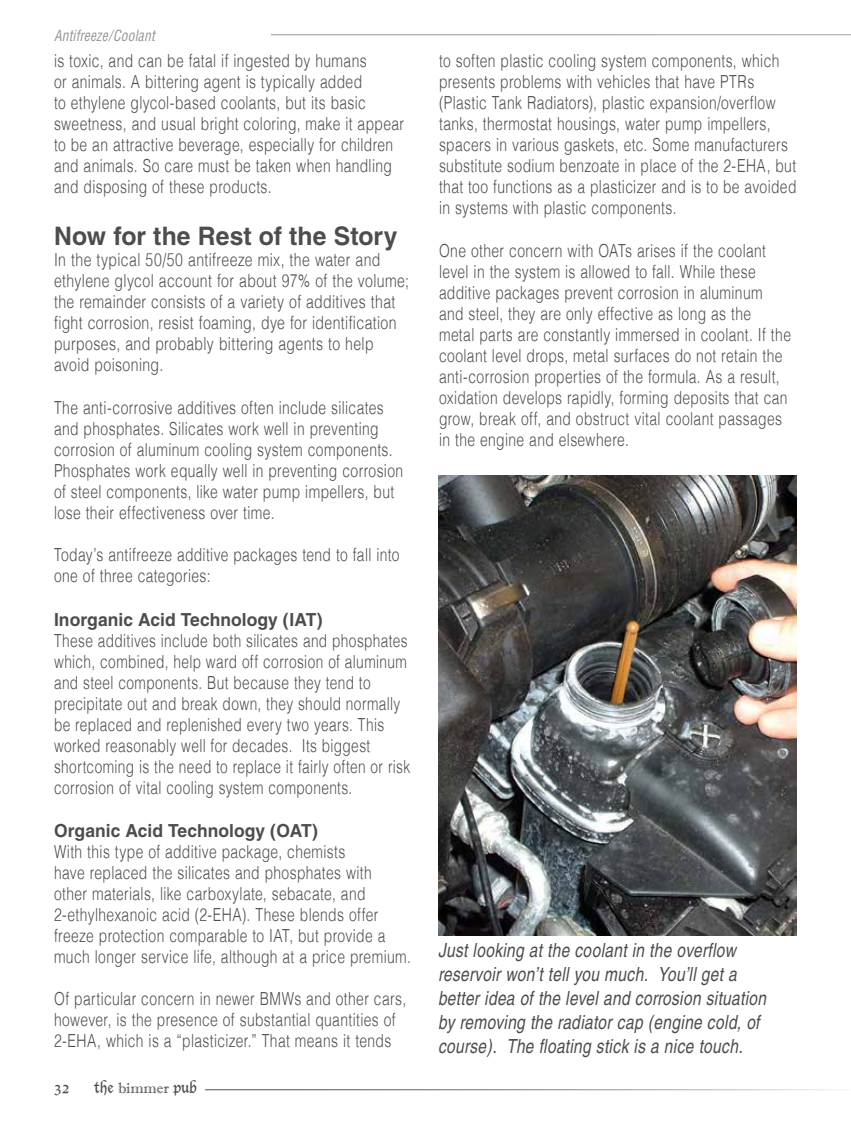
<style>
.page{position:relative;width:851px;height:1134px;background:#fff}
.page>*{position:absolute;margin:0;border:0;box-sizing:border-box;transform-origin:0 0}
.t1{font:700 25.5px "Helvetica";letter-spacing:.005em;color:#4d4d4f}
.t2{font:italic condensed 19.5px/24px "Helvetica";letter-spacing:.02em;color:#4d4d4f}
.t3{font:300 18px/21px "Helvetica";letter-spacing:.025em;color:#4d4d4f;scale:.77 1}
.t4{font:300 18px/21px "Helvetica";letter-spacing:.025em;color:#4d4d4f;scale:.76 1}
.t5{font:300 18px/21px "Helvetica";letter-spacing:.025em;color:#4d4d4f;scale:.78 1}
.t6{font:700 18px "Helvetica";color:#4d4d4f}
.t7{font:italic condensed 15px "Helvetica";letter-spacing:.015em;color:#949598;scale:.9 1}
.t8{font:15px "Lucida Blackletter";color:#4d4d4f}
.s1{font-family:"Imprint MT Shadow"}
</style>
<div class="page">
<img style="left:438px;top:475px;width:358px;height:460px">
<p class="t7" style="left:54px;top:26px;width:114px">Antifreeze/Coolant</p>
<p class="t3" style="left:54px;top:50px;width:456px">is toxic, and can be fatal if ingested by humans<br>or animals. A bittering agent is typically added<br>to ethylene glycol-based coolants, but its basic sweetness, and usual bright coloring, make it appear to be an attractive beverage, especially for children and animals. So care must be taken when handling and disposing of these products.</p>
<h1 class="t1" style="left:54px;top:221px;width:345px">Now for the Rest of the Story</h1>
<p class="t5" style="left:54px;top:249px;width:456px">In the typical 50/50 antifreeze mix, the water and ethylene glycol account for about 97% of the volume; the remainder consists of a variety of additives that fight corrosion, resist foaming, dye for identification purposes, and probably bittering agents to help avoid poisoning.</p>
<p class="t3" style="left:54px;top:397px;width:455px">The anti-corrosive additives often include silicates and phosphates. Silicates work well in preventing corrosion of aluminum cooling system components.<br>Phosphates work equally well in preventing corrosion of steel components, like water pump impellers, but lose their effectiveness over time.</p>
<p class="t3" style="left:54px;top:544px;width:450px">Today’s antifreeze additive packages tend to fall into one of three categories:</p>
<p class="t6" style="left:54px;top:608px;width:270px">Inorganic Acid Technology (IAT)</p>
<p class="t4" style="left:54px;top:629px;width:470px">These additives include both silicates and phosphates which, combined, help ward off corrosion of aluminum and steel components. But because they tend to precipitate out and break down, they should normally be replaced and replenished every two years. This worked reasonably well for decades. Its biggest shortcoming is the need to replace it fairly often or risk corrosion of vital cooling system components.</p>
<p class="t6" style="left:54px;top:819px;width:265px">Organic Acid Technology (OAT)</p>
<p class="t3" style="left:54px;top:841px;width:465px">With this type of additive package, chemists<br>have replaced the silicates and phosphates with<br>other materials, like carboxylate, sebacate, and 2-ethylhexanoic acid (2-EHA). These blends offer freeze protection comparable to IAT, but provide a much longer service life, although at a price premium.</p>
<p class="t3" style="left:54px;top:988px;width:459px">Of particular concern in newer BMWs and other cars, however, is the presence of substantial quantities of<br>2-EHA, which is a “plasticizer.” That means it tends</p>
<p class="t8" style="left:54px;top:1079px;width:17px">32</p>
<p class="t8" style="left:94px;top:1079px;width:104px">the <span class="s1">bimmer</span> pub</p>
<p class="t3" style="left:439px;top:50px;width:466px">to soften plastic cooling system components, which presents problems with vehicles that have PTRs (Plastic Tank Radiators), plastic expansion/overflow tanks, thermostat housings, water pump impellers, spacers in various gaskets, etc. Some manufacturers substitute sodium benzoate in place of the 2-EHA, but that too functions as a plasticizer and is to be avoided in systems with plastic components.</p>
<p class="t3" style="left:439px;top:240px;width:458px">One other concern with OATs arises if the coolant level in the system is allowed to fall. While these additive packages prevent corrosion in aluminum and steel, they are only effective as long as the metal parts are constantly immersed in coolant. If the coolant level drops, metal surfaces do not retain the anti-corrosion properties of the formula. As a result, oxidation develops rapidly, forming deposits that can grow, break off, and obstruct vital coolant passages in the engine and elsewhere.</p>
<p class="t2" style="left:438px;top:938px;width:330px">Just looking at the coolant in the overflow reservoir won’t tell you much. You’ll get a better idea of the level and corrosion situation by removing the radiator cap (engine cold, of course). The floating stick is a nice touch.</p>
</div>
